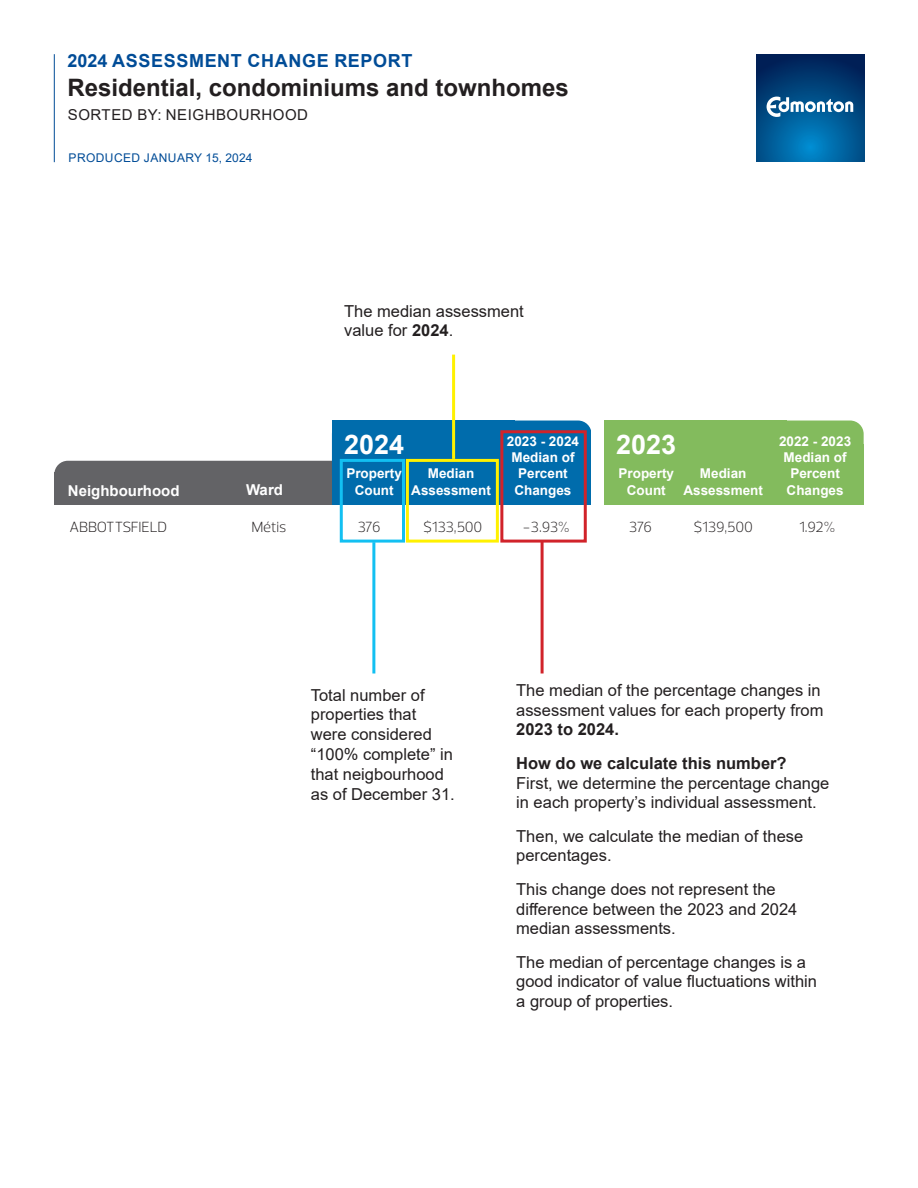
<style>
.page{position:relative;width:918px;height:1188px;background:#fff}
.page>*{position:absolute;margin:0;border:0;box-sizing:border-box;transform-origin:0 0}
.t1{font:700 27px "Arial";color:#fff}
.t2{font:700 24px "Arial";color:#231f20}
.t3{font:700 18px "Arial";letter-spacing:.035em;color:#004c97}
.t4{font:16.5px/19.8px "Arial";color:#231f20}
.t5{font:300 15px "Prelo";letter-spacing:-.015em;color:#231f20}
.t6{font:15px "Arial";letter-spacing:.035em;color:#231f20}
.t7{font:700 15px "Arial";color:#fff}
.t8{font:700 13.5px/16.2px "Arial";color:#fff;text-align:center}
.t9{font:12px "Arial";letter-spacing:.035em;color:#004c97}
.s1{font-weight:700}
</style>
<div class="page">
<hr style="left:54px;top:54px;width:1px;height:108px;background:#004c97">
<svg style="left:756px;top:54px;width:108px;height:108px;background:#004b85"></svg>
<svg style="left:767px;top:97px;width:86px;height:20px"></svg>
<div style="left:54px;top:461px;width:810px;height:32px;background:#636366;border-radius:14px"></div>
<div style="left:54px;top:473px;width:810px;height:32px;background:#636366"></div>
<div style="left:332px;top:444px;width:259px;height:61px;background:#006cac"></div>
<div style="left:332px;top:421px;width:259px;height:67px;background:#006cac;border-radius:14px"></div>
<div style="left:604px;top:421px;width:183px;height:52px;background:#83bb5d"></div>
<div style="left:604px;top:444px;width:260px;height:61px;background:#83bb5d"></div>
<div style="left:626px;top:421px;width:238px;height:67px;background:#83bb5d;border-radius:14px"></div>
<div style="left:591px;top:406px;width:13px;height:176px;background:#fff"></div>
<div style="left:340px;top:459px;width:65px;height:84px;border:3px solid #12c0f2"></div>
<div style="left:406px;top:459px;width:93px;height:84px;border:3px solid #fff101"></div>
<div style="left:500px;top:430px;width:87px;height:113px;border:3px solid #d1232a"></div>
<hr style="left:452px;top:355px;width:3px;height:104px;background:#fff101">
<hr style="left:372px;top:542px;width:3px;height:132px;background:#12c0f2">
<hr style="left:541px;top:542px;width:3px;height:131px;background:#d1232a">
<p class="t3" style="left:68px;top:48px;width:346px">2024 ASSESSMENT CHANGE REPORT</p>
<h2 class="t2" style="left:68px;top:71px;width:503px">Residential, condominiums and townhomes</h2>
<p class="t6" style="left:68px;top:104px;width:242px">SORTED BY: NEIGHBOURHOOD</p>
<p class="t9" style="left:69px;top:150px;width:185px">PRODUCED JANUARY 15, 2024</p>
<p class="t7" style="left:68px;top:480px;width:113px">Neighbourhood</p>
<p class="t7" style="left:246px;top:479px;width:38px">Ward</p>
<p class="t4" style="left:344px;top:301px;width:181px">The median assessment value for <span class="s1">2024</span>.</p>
<p class="t1" style="left:344px;top:425px;width:62px">2024</p>
<p class="t8" style="left:346px;top:466px;width:57px">Property</p>
<p class="t8" style="left:355px;top:482px;width:40px">Count</p>
<p class="t8" style="left:411px;top:466px;width:81px">Median<br>Assessment</p>
<p class="t8" style="left:507px;top:433px;width:74px">2023 - 2024<br>Median of<br>Percent<br>Changes</p>
<p class="t1" style="left:616px;top:425px;width:62px">2023</p>
<p class="t8" style="left:619px;top:466px;width:57px">Property</p>
<p class="t8" style="left:627px;top:482px;width:40px">Count</p>
<p class="t8" style="left:683px;top:466px;width:81px">Median<br>Assessment</p>
<p class="t8" style="left:779px;top:433px;width:74px">2022 - 2023<br>Median of<br>Percent<br>Changes</p>
<p class="t5" style="left:70px;top:518px;width:99px">ABBOTTSFIELD</p>
<p class="t5" style="left:251px;top:518px;width:36px">Métis</p>
<p class="t5" style="left:357px;top:518px;width:25px">376</p>
<p class="t5" style="left:423px;top:518px;width:61px">$133,500</p>
<p class="t5" style="left:523px;top:518px;width:48px">-3.93%</p>
<p class="t5" style="left:629px;top:518px;width:25px">376</p>
<p class="t5" style="left:694px;top:518px;width:61px">$139,500</p>
<p class="t5" style="left:799px;top:518px;width:37px">1.92%</p>
<p class="t4" style="left:311px;top:685px;width:145px">Total number of properties that were considered “100% complete” in that neigbourhood as of December 31.</p>
<p class="t4" style="left:516px;top:680px;width:309px">The median of the percentage changes in assessment values for each property from<br><span class="s1">2023 to 2024.</span></p>
<p class="t4" style="left:516px;top:753px;width:315px"><span class="s1">How do we calculate this number?<br></span>First, we determine the percentage change in each property’s individual assessment.</p>
<p class="t4" style="left:516px;top:826px;width:289px">Then, we calculate the median of these percentages.</p>
<p class="t4" style="left:516px;top:879px;width:283px">This change does not represent the difference between the 2023 and 2024 median assessments.</p>
<p class="t4" style="left:516px;top:952px;width:302px">The median of percentage changes is a good indicator of value fluctuations within a group of properties.</p>
</div>
